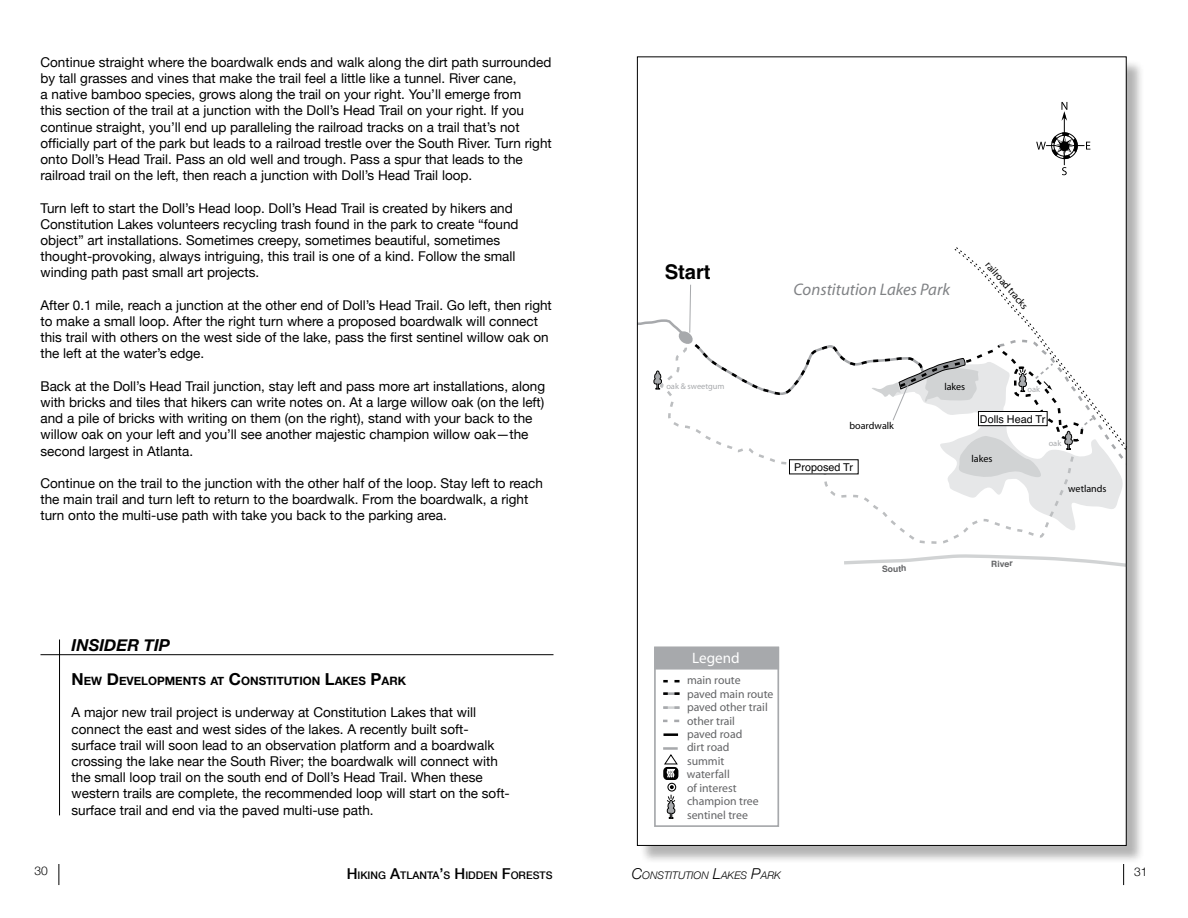
<style>
.page{position:relative;width:1188px;height:918px;background:#fff}
.page>*{position:absolute;margin:0;border:0;box-sizing:border-box;transform-origin:0 0}
.t1{font:700 20.1px "Helvetica";color:#000}
.t2{font:italic 16.8px "Myriad";color:#808285}
.t3{font:italic 700 16.5px "Helvetica Neue";color:#000}
.t4{font:15.15px "Myriad";color:#fff}
.t5{font:13.5px/16.2px "Helvetica Neue";color:#000}
.t6{font:300 12px "Helvetica Neue";color:#000}
.t7{font:11.7px/13.5px "Myriad";color:#636466}
.t8{font:700 11.55px "Helvetica Neue";color:#000}
.t9{font:10.8px "Helvetica";color:#000}
.t10{font:500 10.5px "Helvetica Neue";color:#000}
.t11{font:italic 300 10.5px "Helvetica Neue";color:#000}
.t12{font:10.05px "Myriad";color:#000}
.t13{font:700 8.7px "Helvetica";color:#636466}
.t14{font:8.4px "Myriad";color:#a7a9ac}
.s1{font-size:16.5px}
.s2{font-size:15px}
</style>
<div class="page">
<svg style="left:1123px;top:864px;width:1px;height:21px"></svg>
<svg style="left:58px;top:864px;width:1px;height:21px"></svg>
<div style="left:639px;top:59px;width:506px;height:805px;background:#000;opacity:.3"></div>
<div style="left:637px;top:57px;width:489px;height:788px;background:#fff"></div>
<hr style="left:1046px;top:145px;width:38px;height:1px;background:#000">
<hr style="left:1064px;top:116px;width:1px;height:49px;background:#000">
<svg style="left:1061px;top:102px;width:6px;height:19px"></svg>
<svg style="left:1086px;top:142px;width:4px;height:8px"></svg>
<svg style="left:1062px;top:167px;width:5px;height:8px"></svg>
<svg style="left:1036px;top:130px;width:44px;height:31px"></svg>
<svg style="left:639px;top:284px;width:485px;height:283px"></svg>
<div style="left:654px;top:647px;width:125px;height:180px;border:2px solid #a7a9ac"></div>
<div style="left:667px;top:783px;width:9px;height:9px;border:1px solid #000;border-radius:50%"></div>
<svg style="left:670px;top:785px;width:4px;height:4px"></svg>
<hr style="left:663px;top:747px;width:15px;height:3px;background:#a7a9ac">
<hr style="left:663px;top:733px;width:15px;height:3px;background:#000">
<svg style="left:663px;top:720px;width:16px;height:2px"></svg>
<svg style="left:663px;top:680px;width:17px;height:2px"></svg>
<div style="left:654px;top:647px;width:125px;height:23px;background:#a7a9ac;border:2px solid #a7a9ac"></div>
<div style="left:663px;top:767px;width:15px;height:13px;border:2px solid #010101;border-radius:3px"></div>
<svg style="left:664px;top:754px;width:14px;height:25px"></svg>
<svg style="left:666px;top:795px;width:10px;height:24px"></svg>
<svg style="left:663px;top:692px;width:17px;height:3px"></svg>
<svg style="left:663px;top:706px;width:17px;height:3px"></svg>
<hr style="left:40px;top:654px;width:514px;height:1px;background:#000">
<hr style="left:59px;top:640px;width:1px;height:175px;background:#000">
<p class="t5" style="left:40px;top:54px;width:513px">Continue straight where the boardwalk ends and walk along the dirt path surrounded by tall grasses and vines that make the trail feel a little like a tunnel. River cane,<br>a native bamboo species, grows along the trail on your right. You’ll emerge from<br>this section of the trail at a junction with the Doll’s Head Trail on your right. If you continue straight, you’ll end up paralleling the railroad tracks on a trail that’s not officially part of the park but leads to a railroad trestle over the South River. Turn right onto Doll’s Head Trail. Pass an old well and trough. Pass a spur that leads to the railroad trail on the left, then reach a junction with Doll’s Head Trail loop.</p>
<p class="t5" style="left:40px;top:200px;width:480px">Turn left to start the Doll’s Head loop. Doll’s Head Trail is created by hikers and Constitution Lakes volunteers recycling trash found in the park to create “found object” art installations. Sometimes creepy, sometimes beautiful, sometimes thought-provoking, always intriguing, this trail is one of a kind. Follow the small winding path past small art projects.</p>
<p class="t5" style="left:40px;top:297px;width:513px">After 0.1 mile, reach a junction at the other end of Doll’s Head Trail. Go left, then right to make a small loop. After the right turn where a proposed boardwalk will connect this trail with others on the west side of the lake, pass the first sentinel willow oak on the left at the water’s edge.</p>
<p class="t5" style="left:40px;top:378px;width:506px">Back at the Doll’s Head Trail junction, stay left and pass more art installations, along with bricks and tiles that hikers can write notes on. At a large willow oak (on the left) and a pile of bricks with writing on them (on the right), stand with your back to the willow oak on your left and you’ll see another majestic champion willow oak—the second largest in Atlanta.</p>
<p class="t5" style="left:40px;top:475px;width:504px">Continue on the trail to the junction with the other half of the loop. Stay left to reach the main trail and turn left to return to the boardwalk. From the boardwalk, a right turn onto the multi-use path with take you back to the parking area.</p>
<p class="t3" style="left:72px;top:635px;width:99px">INSIDER TIP</p>
<p class="t8" style="left:72px;top:674px;width:336px"><span class="s1">N</span> EW <span class="s1">D</span> EVELOPMENTS AT <span class="s1">C</span>ONSTITUTION <span class="s1">L</span>AKES <span class="s1">P</span>ARK</p>
<p class="t5" style="left:72px;top:704px;width:440px">A major new trail project is underway at Constitution Lakes that will connect the east and west sides of the lakes. A recently built soft&shy;surface trail will soon lead to an observation platform and a boardwalk crossing the lake near the South River; the boardwalk will connect with the small loop trail on the south end of Doll’s Head Trail. When these western trails are complete, the recommended loop will start on the soft&shy;surface trail and end via the paved multi-use path.</p>
<h1 class="t1" style="left:665px;top:256px;width:47px">Start</h1>
<p class="t14" style="left:666px;top:382px;width:60px">oak &amp; sweetgum</p>
<p class="t2" style="left:793px;top:281px;width:158px">Constitution Lakes Park</p>
<p class="t12" style="left:991px;top:260px;width:60px;rotate:49deg">railroad tracks</p>
<p class="t12" style="left:850px;top:421px;width:46px">boardwalk</p>
<p class="t12" style="left:944px;top:382px;width:22px">lakes</p>
<p class="t14" style="left:1027px;top:385px;width:14px">oak</p>
<p class="t9" style="left:980px;top:411px;width:67px">Dolls Head Tr</p>
<p class="t14" style="left:1049px;top:439px;width:14px">oak</p>
<p class="t9" style="left:794px;top:459px;width:60px">Proposed Tr</p>
<p class="t13" style="left:882px;top:562px;width:26px;rotate:-1deg">South</p>
<p class="t12" style="left:972px;top:454px;width:22px">lakes</p>
<p class="t13" style="left:991px;top:557px;width:23px;rotate:-1deg">River</p>
<p class="t12" style="left:1068px;top:484px;width:40px">wetlands</p>
<p class="t4" style="left:692px;top:650px;width:49px">Legend</p>
<p class="t7" style="left:687px;top:674px;width:88px">main route paved main route paved other trail other trail<br>paved road<br>dirt road<br>summit<br>waterfall<br>of interest champion tree sentinel tree</p>
<p class="t6" style="left:35px;top:863px;width:15px">30</p>
<p class="t6" style="left:1134px;top:864px;width:15px">31</p>
<p class="t10" style="left:347px;top:869px;width:207px"><span class="s2">H</span>IKING <span class="s2">A</span>TLANTA<span class="s2">’</span>S <span class="s2">H</span>IDDEN <span class="s2">F</span>ORESTS</p>
<p class="t11" style="left:632px;top:869px;width:151px"><span class="s2">C</span>ONSTITUTION <span class="s2">L</span>AKES <span class="s2">P</span>ARK</p>
</div>
